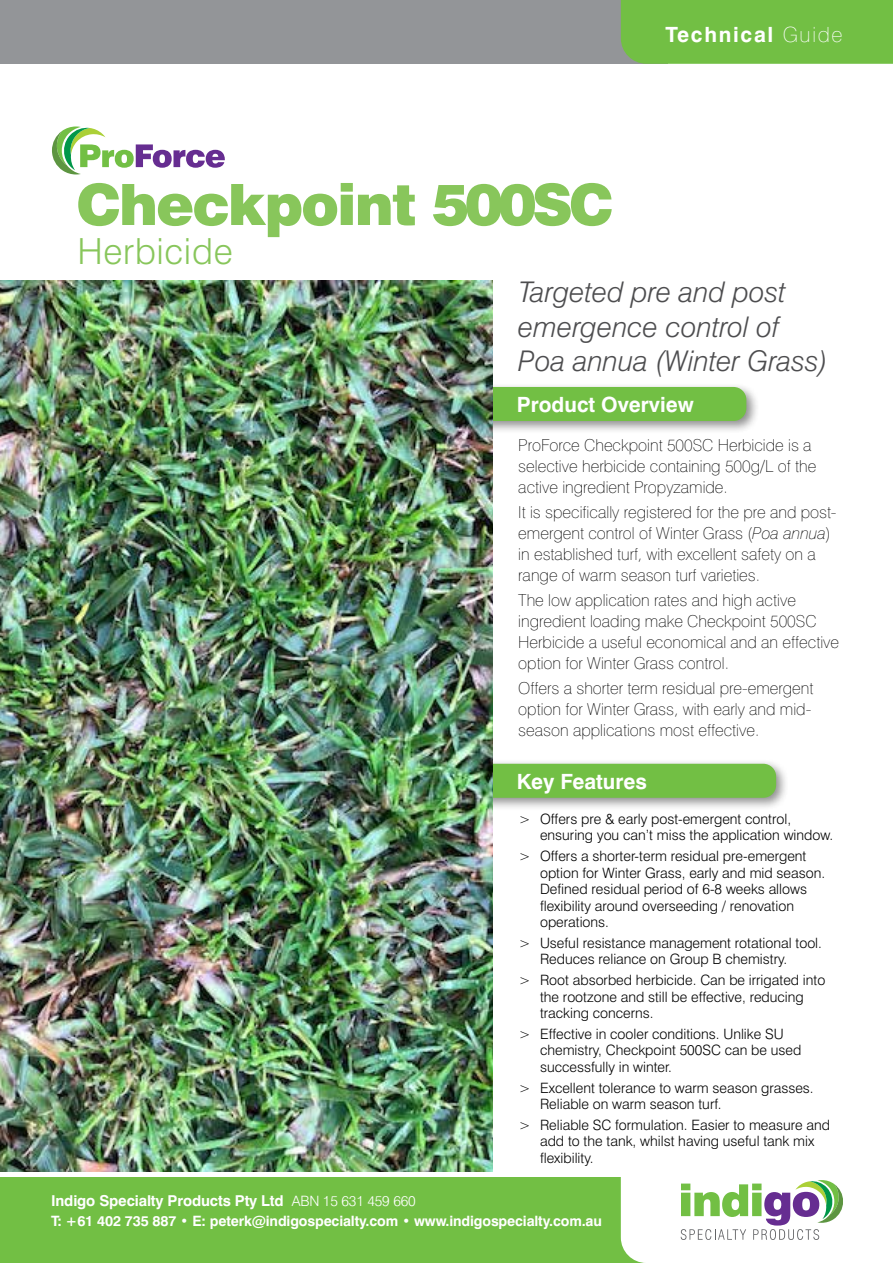
<style>
.page{position:relative;width:893px;height:1263px;background:#fff}
.page>*{position:absolute;margin:0;border:0;box-sizing:border-box;transform-origin:0 0}
.t1{font:900 57px "Swiss 721 BT";letter-spacing:-.03em;color:#88c65b}
.t2{font:300 36px "Swiss 721 BT";letter-spacing:.02em;color:#88c65b}
.t3{font:italic 300 28.5px/34.5px "Swiss 721 BT";color:#4d4d4f}
.t4{font:700 21px "Swiss 721 BT";color:#fff}
.t5{font:700 21px "Swiss 721 BT";letter-spacing:.08em;color:#fff}
.t6{font:100 16.5px/21px "Swiss 721 BT";color:#000}
.t7{font:700 15px "Swiss 721 BT";letter-spacing:-.01em;color:#fff}
.t8{font:300 14.25px/16.5px "Swiss 721 BT";color:#000}
.t9{font:700 14.25px "Swiss 721 BT";letter-spacing:-.01em;color:#fff}
.s1{font-weight:100}
.s2{font-style:italic}
.s3{font-weight:300;font-size:14.25px}
</style>
<div class="page">
<div style="left:469px;top:382px;width:291px;height:53px;background:#000;opacity:.45"></div>
<div style="left:474px;top:387px;width:272px;height:34px;background:#72bf44;border-radius:13px"></div>
<div style="left:469px;top:759px;width:321px;height:52px;background:#000;opacity:.45"></div>
<div style="left:474px;top:764px;width:302px;height:34px;background:#72bf44;border-radius:13px"></div>
<div style="left:0;top:0;width:668px;height:64px;background:#939598"></div>
<div style="left:621px;top:0;width:272px;height:64px;background:#72bf44"></div>
<div style="left:0;top:1178px;width:893px;height:85px;background:#72bf44"></div>
<svg style="left:621px;top:1178px;width:272px;height:85px;background:#e5ebe3"></svg>
<svg style="left:52px;top:126px;width:173px;height:48px"></svg>
<img style="left:0;top:281px;width:492px;height:890px">
<h3 class="t5" style="left:665px;top:22px;width:179px">Technical <span class="s1">Guide</span></h3>
<h1 class="t1" style="left:76px;top:170px;width:539px">Checkpoint 500SC</h1>
<h2 class="t2" style="left:77px;top:229px;width:157px">Herbicide</h2>
<h3 class="t3" style="left:518px;top:275px;width:311px">Targeted pre and post emergence control of<br>Poa annua (Winter Grass)</h3>
<h3 class="t4" style="left:517px;top:392px;width:179px">Product Overview</h3>
<p class="t6" style="left:518px;top:434px;width:299px">ProForce Checkpoint 500SC Herbicide is a selective herbicide containing 500g/L of the active ingredient Propyzamide.</p>
<p class="t6" style="left:518px;top:501px;width:320px">It is specifically registered for the pre and post&shy;emergent control of Winter Grass (<span class="s2">Poa annua</span>) in established turf, with excellent safety on a range of warm season turf varieties.</p>
<p class="t6" style="left:518px;top:590px;width:322px">The low application rates and high active ingredient loading make Checkpoint 500SC Herbicide a useful economical and an effective option for Winter Grass control.</p>
<p class="t6" style="left:518px;top:678px;width:297px">Offers a shorter term residual pre-emergent option for Winter Grass, with early and mid&shy;season applications most effective.</p>
<h3 class="t4" style="left:517px;top:769px;width:132px">Key Features</h3>
<p class="t8" style="left:540px;top:810px;width:295px;text-indent:-21px">&gt; Offers pre &amp; early post-emergent control, ensuring you can’t miss the application window.</p>
<p class="t8" style="left:540px;top:848px;width:287px;text-indent:-21px">&gt; Offers a shorter-term residual pre-emergent option for Winter Grass, early and mid season.<br>Defined residual period of 6-8 weeks allows flexibility around overseeding / renovation operations.</p>
<p class="t8" style="left:540px;top:934px;width:283px;text-indent:-21px">&gt; Useful resistance management rotational tool.<br>Reduces reliance on Group B chemistry.</p>
<p class="t8" style="left:540px;top:972px;width:287px;text-indent:-21px">&gt; Root absorbed herbicide. Can be irrigated into the rootzone and still be effective, reducing tracking concerns.</p>
<p class="t8" style="left:540px;top:1025px;width:263px;text-indent:-21px">&gt; Effective in cooler conditions. Unlike SU chemistry, Checkpoint 500SC can be used successfully in winter.</p>
<p class="t8" style="left:540px;top:1079px;width:275px;text-indent:-21px">&gt; Excellent tolerance to warm season grasses.<br>Reliable on warm season turf.</p>
<p class="t8" style="left:540px;top:1116px;width:292px;text-indent:-21px">&gt; Reliable SC formulation. Easier to measure and add to the tank, whilst having useful tank mix flexibility.</p>
<p class="t7" style="left:51px;top:1192px;width:366px">Indigo Specialty Products Pty Ltd <span class="s3">ABN 15 631 459 660</span></p>
<p class="t9" style="left:51px;top:1212px;width:552px">T: +61 402 735 887 • E: peterk@indigospecialty.com • www.indigospecialty.com.au</p>
</div>
